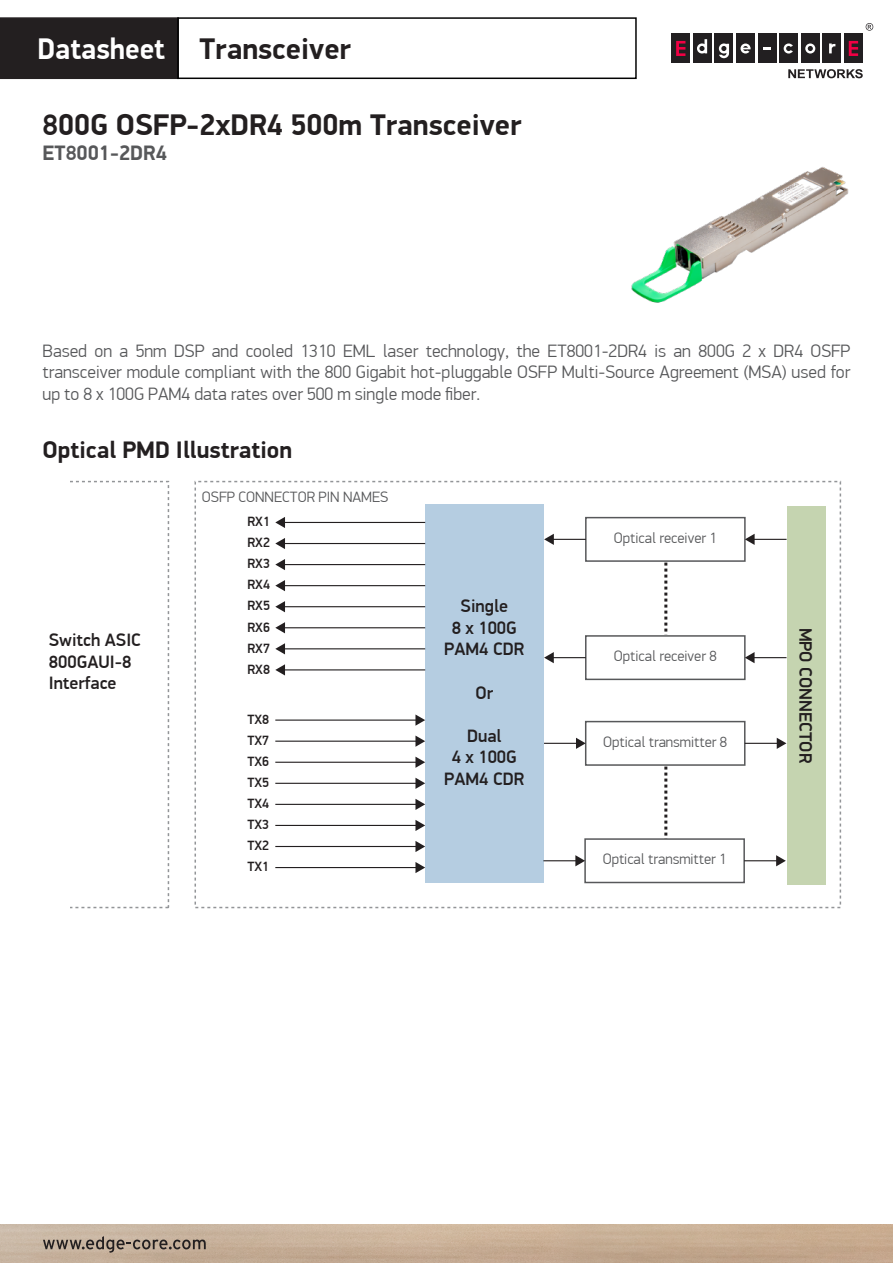
<style>
.page{position:relative;width:893px;height:1263px;background:#fff}
.page>*{position:absolute;margin:0;border:0;box-sizing:border-box;transform-origin:0 0}
.t1{font:700 30px "PF Din Display Pro";color:#231f20}
.t2{font:700 24px "PF Din Display Pro";color:#231f20}
.t3{font:700 21px "PF Din Display Pro";color:#57585a}
.t4{font:300 18px/21.6px "PF Din Display Pro";color:#57585a;text-align:justify}
.t5{font:500 18px/21.6px "PF Din Display Pro";color:#231f20;text-align:center}
.t6{font:300 15px "PF Din Display Pro";color:#57585a}
.t7{font:500 13.5px/21px "PF Din Display Pro";color:#231f20;text-align:justify}
.s1{color:#fff}
</style>
<div class="page">
<img style="left:0;top:1224px;width:893px;height:39px">
<svg style="left:43px;top:1236px;width:163px;height:17px;background:#a08f80"></svg>
<div style="left:671px;top:34px;width:19px;height:29px;background:#221f21"></div>
<div style="left:693px;top:34px;width:19px;height:29px;background:#221f21"></div>
<div style="left:715px;top:34px;width:18px;height:29px;background:#221f21"></div>
<div style="left:736px;top:34px;width:19px;height:29px;background:#221f21"></div>
<div style="left:758px;top:34px;width:18px;height:29px;background:#221f21"></div>
<div style="left:779px;top:34px;width:19px;height:29px;background:#221f21"></div>
<div style="left:801px;top:34px;width:19px;height:29px;background:#221f21"></div>
<div style="left:823px;top:34px;width:18px;height:29px;background:#221f21"></div>
<svg style="left:676px;top:41px;width:9px;height:15px"></svg>
<div style="left:844px;top:34px;width:19px;height:29px;background:#221f21"></div>
<svg style="left:849px;top:41px;width:9px;height:15px"></svg>
<svg style="left:764px;top:47px;width:7px;height:3px"></svg>
<svg style="left:697px;top:39px;width:10px;height:15px"></svg>
<svg style="left:805px;top:43px;width:10px;height:11px"></svg>
<svg style="left:829px;top:43px;width:6px;height:10px"></svg>
<svg style="left:784px;top:43px;width:9px;height:11px"></svg>
<svg style="left:719px;top:43px;width:10px;height:15px"></svg>
<svg style="left:788px;top:69px;width:75px;height:9px"></svg>
<svg style="left:740px;top:44px;width:11px;height:10px"></svg>
<svg style="left:866px;top:23px;width:7px;height:8px"></svg>
<div style="left:0;top:17px;width:179px;height:62px;background:#231f20;border:2px solid #231f20"></div>
<div style="left:177px;top:17px;width:460px;height:62px;border:2px solid #030303"></div>
<img style="left:631px;top:167px;width:218px;height:136px">
<div style="left:425px;top:504px;width:118px;height:378px;background:#b5cde1"></div>
<hr style="left:283px;top:522px;width:142px;height:1px;background:#231f20">
<svg style="left:275px;top:517px;width:10px;height:11px"></svg>
<hr style="left:283px;top:543px;width:142px;height:1px;background:#231f20">
<svg style="left:275px;top:538px;width:10px;height:11px"></svg>
<hr style="left:283px;top:564px;width:142px;height:1px;background:#231f20">
<svg style="left:275px;top:559px;width:10px;height:11px"></svg>
<hr style="left:283px;top:585px;width:142px;height:1px;background:#231f20">
<svg style="left:275px;top:580px;width:10px;height:11px"></svg>
<hr style="left:283px;top:606px;width:142px;height:1px;background:#231f20">
<svg style="left:275px;top:601px;width:10px;height:11px"></svg>
<hr style="left:283px;top:627px;width:142px;height:1px;background:#231f20">
<svg style="left:275px;top:622px;width:10px;height:11px"></svg>
<hr style="left:283px;top:648px;width:142px;height:1px;background:#231f20">
<svg style="left:275px;top:643px;width:10px;height:11px"></svg>
<hr style="left:283px;top:669px;width:142px;height:1px;background:#231f20">
<svg style="left:275px;top:664px;width:10px;height:11px"></svg>
<hr style="left:275px;top:719px;width:142px;height:2px;background:#231f20">
<svg style="left:415px;top:714px;width:10px;height:12px"></svg>
<hr style="left:275px;top:741px;width:142px;height:1px;background:#231f20">
<svg style="left:415px;top:735px;width:10px;height:12px"></svg>
<hr style="left:275px;top:762px;width:142px;height:1px;background:#231f20">
<svg style="left:415px;top:757px;width:10px;height:11px"></svg>
<hr style="left:275px;top:783px;width:142px;height:1px;background:#231f20">
<svg style="left:415px;top:778px;width:10px;height:11px"></svg>
<hr style="left:275px;top:804px;width:142px;height:1px;background:#231f20">
<svg style="left:415px;top:799px;width:10px;height:11px"></svg>
<hr style="left:275px;top:825px;width:142px;height:1px;background:#231f20">
<svg style="left:415px;top:820px;width:10px;height:11px"></svg>
<hr style="left:275px;top:846px;width:142px;height:1px;background:#231f20">
<svg style="left:415px;top:841px;width:10px;height:11px"></svg>
<hr style="left:275px;top:867px;width:142px;height:1px;background:#231f20">
<svg style="left:415px;top:862px;width:10px;height:11px"></svg>
<div style="left:194px;top:481px;width:647px;height:427px;border:2px dashed #939598"></div>
<svg style="left:70px;top:481px;width:99px;height:427px"></svg>
<div style="left:787px;top:506px;width:38px;height:378px;background:#c5d4b0"></div>
<div style="left:585px;top:517px;width:161px;height:45px;border:2px solid #57585a"></div>
<hr style="left:552px;top:539px;width:34px;height:1px;background:#231f20">
<svg style="left:544px;top:534px;width:10px;height:11px"></svg>
<hr style="left:753px;top:539px;width:34px;height:1px;background:#231f20">
<svg style="left:745px;top:534px;width:10px;height:11px"></svg>
<div style="left:585px;top:635px;width:161px;height:45px;border:2px solid #57585a"></div>
<hr style="left:552px;top:657px;width:34px;height:1px;background:#231f20">
<svg style="left:544px;top:652px;width:10px;height:11px"></svg>
<hr style="left:753px;top:657px;width:33px;height:1px;background:#231f20">
<svg style="left:745px;top:652px;width:10px;height:11px"></svg>
<div style="left:585px;top:721px;width:160px;height:45px;border:2px solid #57585a"></div>
<hr style="left:745px;top:743px;width:33px;height:1px;background:#231f20">
<svg style="left:777px;top:738px;width:9px;height:11px"></svg>
<hr style="left:544px;top:743px;width:34px;height:1px;background:#231f20">
<svg style="left:576px;top:738px;width:10px;height:11px"></svg>
<div style="left:584px;top:838px;width:161px;height:45px;border:2px solid #57585a"></div>
<hr style="left:744px;top:860px;width:34px;height:1px;background:#231f20">
<svg style="left:776px;top:855px;width:10px;height:11px"></svg>
<hr style="left:543px;top:860px;width:34px;height:1px;background:#231f20">
<svg style="left:575px;top:855px;width:10px;height:11px"></svg>
<svg style="left:664px;top:563px;width:3px;height:72px"></svg>
<svg style="left:664px;top:766px;width:3px;height:73px"></svg>
<h1 class="t1" style="left:37px;top:31px;width:315px"><span class="s1">Datasheet</span> Transceiver</h1>
<h1 class="t1" style="left:43px;top:107px;width:480px">800G OSFP-2xDR4 500m Transceiver</h1>
<p class="t3" style="left:43px;top:140px;width:126px">ET8001-2DR4</p>
<p class="t4" style="left:43px;top:340px;width:809px">Based on a 5nm DSP and cooled 1310 EML laser technology, the ET8001-2DR4 is an 800G 2 x DR4 OSFP transceiver module compliant with the 800 Gigabit hot-pluggable OSFP Multi-Source Agreement (MSA) used for up to 8 x 100G PAM4 data rates over 500 m single mode fiber.</p>
<h2 class="t2" style="left:43px;top:435px;width:251px">Optical PMD Illustration</h2>
<p class="t5" style="left:49px;top:629px;width:94px;text-align:left">Switch ASIC<br>800GAUI-8<br>Interface</p>
<p class="t6" style="left:202px;top:488px;width:188px">OSFP CONNECTOR PIN NAMES</p>
<p class="t7" style="left:247px;top:511px;width:24px">RX1<br>RX2<br>RX3<br>RX4<br>RX5<br>RX6<br>RX7<br>RX8</p>
<p class="t7" style="left:247px;top:709px;width:23px">TX8<br>TX7<br>TX6<br>TX5<br>TX4<br>TX3<br>TX2<br>TX1</p>
<p class="t5" style="left:444px;top:596px;width:82px">Single<br>8 x 100G<br>PAM4 CDR</p>
<p class="t5" style="left:475px;top:682px;width:19px">Or</p>
<p class="t5" style="left:444px;top:725px;width:82px">Dual<br>4 x 100G<br>PAM4 CDR</p>
<p class="t6" style="left:614px;top:529px;width:104px">Optical receiver 1</p>
<p class="t6" style="left:614px;top:647px;width:104px">Optical receiver 8</p>
<p class="t6" style="left:603px;top:733px;width:125px">Optical transmitter 8</p>
<p class="t6" style="left:603px;top:851px;width:125px">Optical transmitter 1</p>
<p class="t5" style="left:816px;top:627px;width:137px;rotate:90deg">MPO CONNECTOR</p>
</div>
